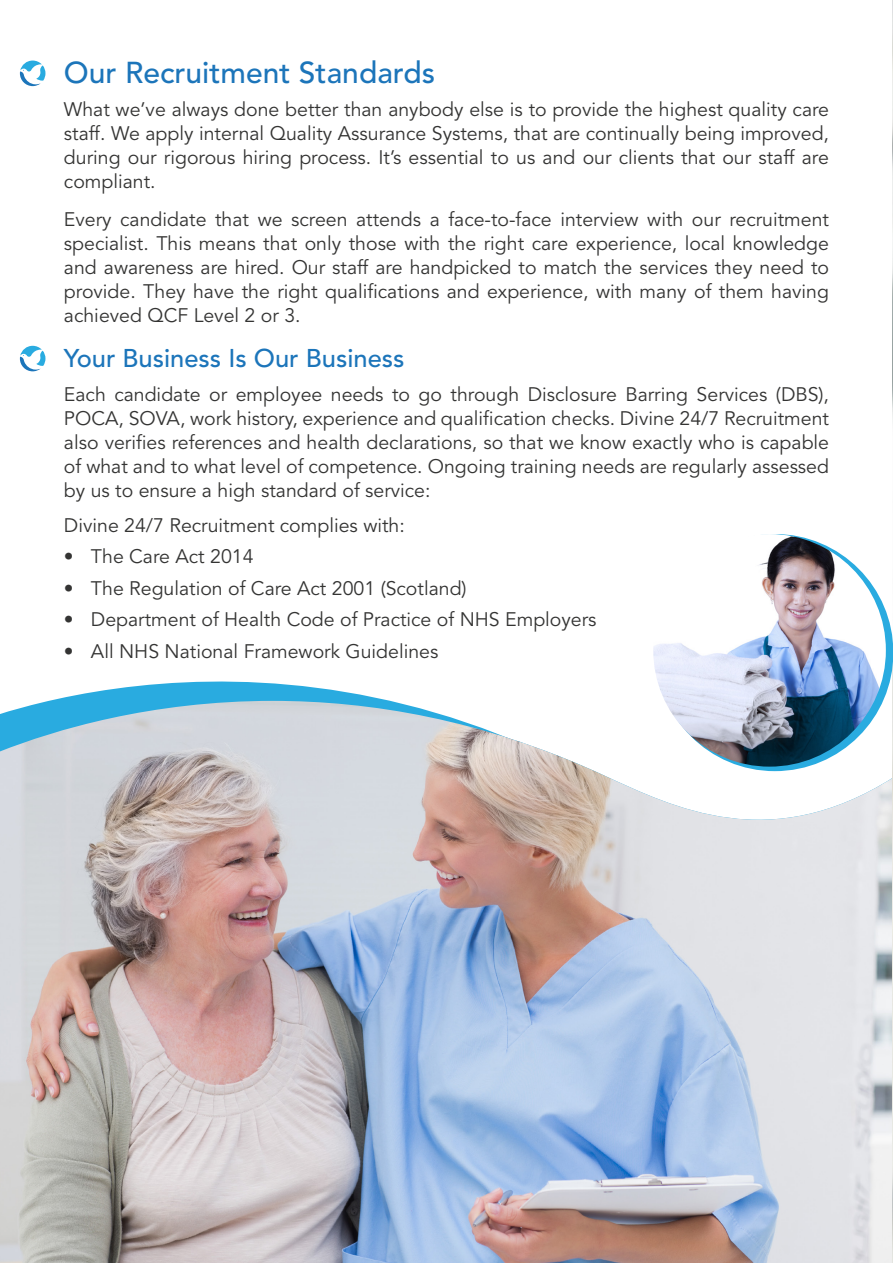
<style>
.page{position:relative;width:893px;height:1263px;background:#fff}
.page>*{position:absolute;margin:0;border:0;box-sizing:border-box;transform-origin:0 0}
.t1{font:500 30px "Avenir LT Std";color:#1c75ba}
.t2{font:500 25.5px "Avenir LT Std";color:#1c75ba}
.t3{font:19.5px/24px "Avenir LT Std";color:#343433;text-align:justify}
</style>
<div class="page">
<svg style="left:209px;top:609px;width:683px;height:92px"></svg>
<img style="left:0;top:701px;width:892px;height:562px">
<img style="left:892px;top:0;width:1px;height:1030px">
<svg style="left:892px;top:1030px;width:1px;height:233px"></svg>
<div style="left:656px;top:534px;width:237px;height:237px;background:#29abe0;border-radius:50%"></div>
<img style="left:653px;top:534px;width:233px;height:233px;border-radius:116px">
<svg style="left:0;top:60px;width:209px;height:1028px"></svg>
<p class="t1" style="left:64px;top:56px;width:373px">Our Recruitment Standards</p>
<p class="t3" style="left:64px;top:98px;width:767px">What we’ve always done better than anybody else is to provide the highest quality care staff. We apply internal Quality Assurance Systems, that are continually being improved, during our rigorous hiring process. It’s essential to us and our clients that our staff are compliant.</p>
<p class="t3" style="left:64px;top:208px;width:767px">Every candidate that we screen attends a face-to-face interview with our recruitment specialist. This means that only those with the right care experience, local knowledge and awareness are hired. Our staff are handpicked to match the services they need to provide. They have the right qualifications and experience, with many of them having achieved QCF Level 2 or 3.</p>
<p class="t2" style="left:64px;top:343px;width:342px">Your Business Is Our Business</p>
<p class="t3" style="left:64px;top:383px;width:767px">Each candidate or employee needs to go through Disclosure Barring Services (DBS), POCA, SOVA, work history, experience and qualification checks. Divine 24/7 Recruitment also verifies references and health declarations, so that we know exactly who is capable of what and to what level of competence. Ongoing training needs are regularly assessed by us to ensure a high standard of service:</p>
<p class="t3" style="left:64px;top:514px;width:342px">Divine 24/7 Recruitment complies with:</p>
<p class="t3" style="left:64px;top:545px;width:191px">• The Care Act 2014</p>
<p class="t3" style="left:64px;top:577px;width:404px">• The Regulation of Care Act 2001 (Scotland)</p>
<p class="t3" style="left:64px;top:608px;width:534px">• Department of Health Code of Practice of NHS Employers</p>
<p class="t3" style="left:64px;top:640px;width:376px">• All NHS National Framework Guidelines</p>
</div>
